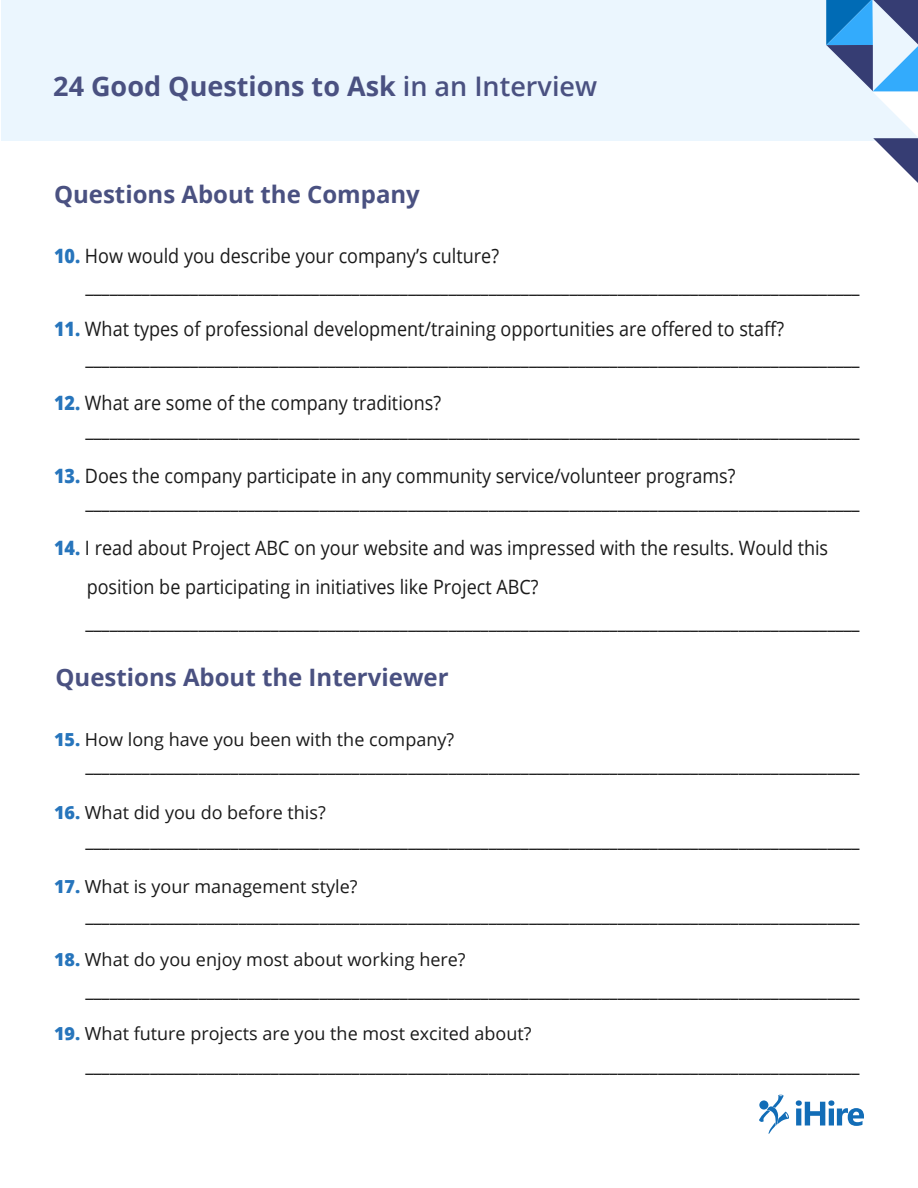
<style>
.page{position:relative;width:918px;height:1188px;background:#fff}
.page>*{position:absolute;margin:0;border:0;box-sizing:border-box;transform-origin:0 0}
.t1{font:700 27px "Open Sans";color:#4a5181}
.t2{font:700 24px "Open Sans";color:#4a5181}
.t3{font:19.8px/39px "Open Sans";color:#1a1a1a;scale:.91 1}
.t4{font:18px "Open Sans";color:#000}
.t5{font:18px "Open Sans";color:#1a1a1a}
.s1{font-weight:600}
.s2{font-weight:800;color:#2775bc}
</style>
<div class="page">
<div style="left:2px;top:0;width:916px;height:141px;background:#ebf6fe"></div>
<svg style="left:759px;top:1095px;width:30px;height:39px"></svg>
<svg style="left:796px;top:1100px;width:68px;height:26px"></svg>
<svg style="left:826px;top:0;width:92px;height:183px"></svg>
<p class="t1" style="left:53px;top:67px;width:545px">24 Good Questions to Ask <span class="s1">in an Interview</span></p>
<p class="t2" style="left:54px;top:177px;width:367px">Questions About the Company</p>
<p class="t3" style="left:54px;top:236px;width:491px"><span class="s2">10.</span> How would you describe your company’s culture?</p>
<p class="t4" style="left:86px;top:274px;width:776px">________________________________________________________________________________________________</p>
<p class="t3" style="left:54px;top:309px;width:804px"><span class="s2">11.</span> What types of professional development/training opportunities are offered to staff?</p>
<p class="t4" style="left:86px;top:346px;width:776px">________________________________________________________________________________________________</p>
<p class="t3" style="left:54px;top:383px;width:427px"><span class="s2">12.</span> What are some of the company traditions?</p>
<p class="t4" style="left:86px;top:418px;width:776px">________________________________________________________________________________________________</p>
<p class="t3" style="left:54px;top:456px;width:750px"><span class="s2">13.</span> Does the company participate in any community service/volunteer programs?</p>
<p class="t4" style="left:86px;top:490px;width:776px">________________________________________________________________________________________________</p>
<p class="t3" style="left:87px;top:528px;width:816px;text-indent:-33px"><span class="s2">14.</span> I read about Project ABC on your website and was impressed with the results. Would this position be participating in initiatives like Project ABC?</p>
<p class="t4" style="left:86px;top:610px;width:776px">________________________________________________________________________________________________</p>
<p class="t2" style="left:56px;top:660px;width:395px">Questions About the Interviewer</p>
<p class="t5" style="left:54px;top:727px;width:402px"><span class="s2">15.</span> How long have you been with the company?</p>
<p class="t4" style="left:86px;top:754px;width:776px">________________________________________________________________________________________________</p>
<p class="t5" style="left:54px;top:800px;width:273px"><span class="s2">16.</span> What did you do before this?</p>
<p class="t4" style="left:86px;top:829px;width:776px">________________________________________________________________________________________________</p>
<p class="t5" style="left:54px;top:874px;width:305px"><span class="s2">17.</span> What is your management style?</p>
<p class="t4" style="left:86px;top:904px;width:776px">________________________________________________________________________________________________</p>
<p class="t5" style="left:54px;top:947px;width:413px"><span class="s2">18.</span> What do you enjoy most about working here?</p>
<p class="t4" style="left:86px;top:979px;width:776px">________________________________________________________________________________________________</p>
<p class="t5" style="left:54px;top:1021px;width:479px"><span class="s2">19.</span> What future projects are you the most excited about?</p>
<p class="t4" style="left:86px;top:1054px;width:776px">________________________________________________________________________________________________</p>
</div>
